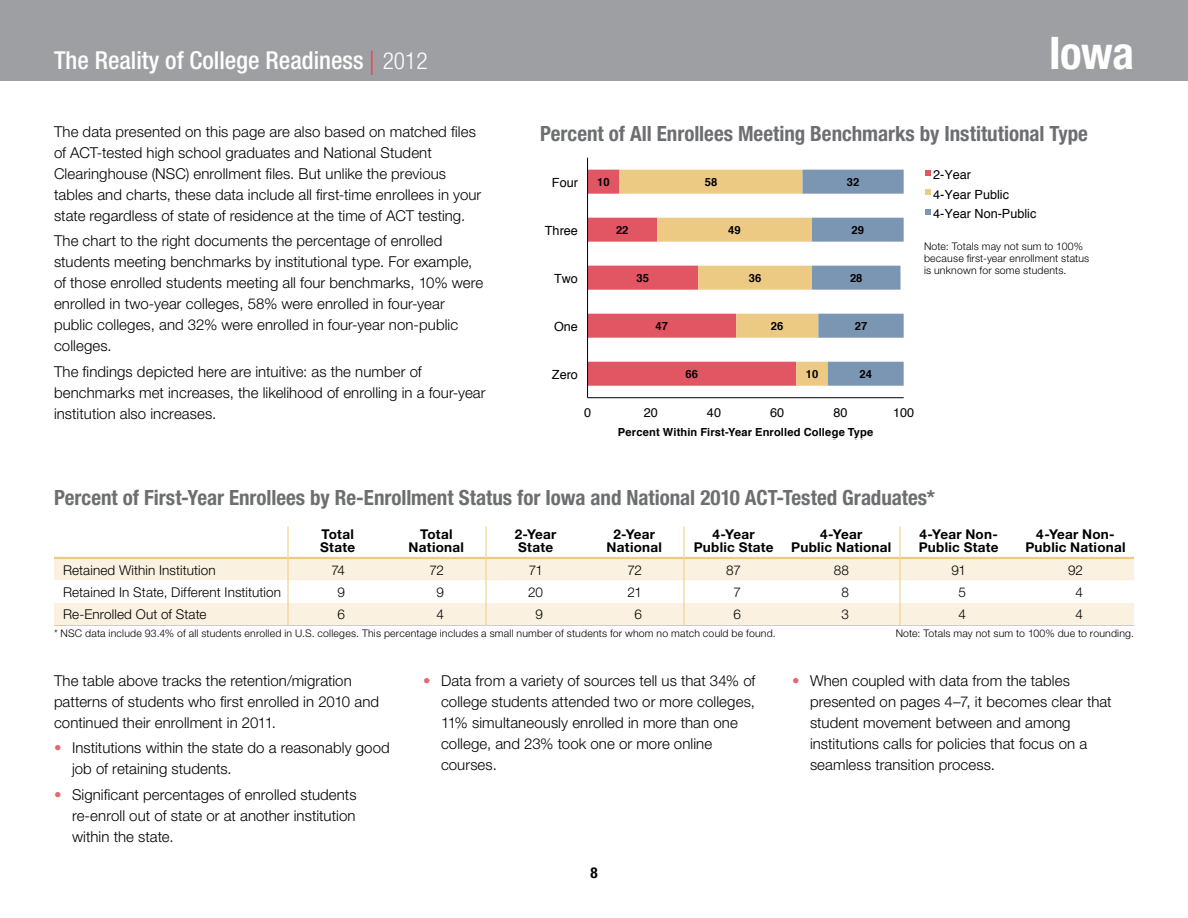
<style>
.page{position:relative;width:1188px;height:918px;background:#fff}
.page>*{position:absolute;margin:0;border:0;box-sizing:border-box;transform-origin:0 0}
.t1{font:700 condensed 45px "Helvetica Neue LT Std";color:#fff}
.t2{font:500 condensed 24.75px "Helvetica Neue LT Std";color:#fff}
.t3{font:700 condensed 21px "Helvetica Neue LT Std";color:#6d6e71}
.t4{font:300 15px/21px "Helvetica Neue LT Std";letter-spacing:.005em;color:#000}
.t5{font:700 condensed 15px "Helvetica Neue LT Std";color:#000}
.t6{font:700 13.5px/13.5px "Helvetica Neue LT Std";letter-spacing:.02em;color:#000;text-align:center}
.t7{font:300 13.5px "Helvetica Neue LT Std";letter-spacing:.005em;color:#000}
.t8{font:12.6px/19.2px "Helvetica";color:#000001}
.t9{font:700 11.25px "Helvetica";color:#000001}
.t10{font:700 11.1px "Helvetica";letter-spacing:.015em;color:#000}
.t11{font:300 10.5px/12px "Helvetica Neue LT Std";letter-spacing:.02em;color:#000}
.s1{font-weight:100;font-size:33.9px;color:#ef3e42}
.s2{font-weight:300;font-size:23.4px}
.s3{color:#e86672}
</style>
<div class="page">
<div style="left:0;top:0;width:1188px;height:81px;background:#9d9fa2"></div>
<svg style="left:588px;top:170px;width:31px;height:216px;fill:#e25664"></svg>
<svg style="left:619px;top:170px;width:183px;height:216px"></svg>
<svg style="left:802px;top:170px;width:102px;height:216px"></svg>
<hr style="left:588px;top:397px;width:316px;height:1px;background:#000001">
<hr style="left:587px;top:158px;width:1px;height:240px;background:#000001">
<svg style="left:925px;top:170px;width:6px;height:6px"></svg>
<svg style="left:925px;top:189px;width:6px;height:6px"></svg>
<svg style="left:925px;top:209px;width:6px;height:5px"></svg>
<div style="left:54px;top:559px;width:234px;height:66px;background:#faf1e0"></div>
<div style="left:54px;top:580px;width:234px;height:23px;background:#fff"></div>
<hr style="left:54px;top:557px;width:234px;height:2px;background:#edca83">
<hr style="left:288px;top:557px;width:99px;height:2px;background:#edca83">
<hr style="left:387px;top:557px;width:99px;height:2px;background:#edca83">
<hr style="left:486px;top:557px;width:99px;height:2px;background:#edca83">
<hr style="left:585px;top:557px;width:99px;height:2px;background:#edca83">
<hr style="left:684px;top:557px;width:99px;height:2px;background:#edca83">
<hr style="left:783px;top:557px;width:117px;height:2px;background:#edca83">
<hr style="left:900px;top:557px;width:117px;height:2px;background:#edca83">
<hr style="left:1017px;top:557px;width:117px;height:2px;background:#edca83">
<hr style="left:288px;top:526px;width:1px;height:32px;background:#edca83">
<hr style="left:54px;top:625px;width:234px;height:1px;background:#edca83">
<hr style="left:288px;top:625px;width:99px;height:1px;background:#edca83">
<hr style="left:387px;top:625px;width:99px;height:1px;background:#edca83">
<hr style="left:486px;top:625px;width:99px;height:1px;background:#edca83">
<hr style="left:585px;top:625px;width:99px;height:1px;background:#edca83">
<hr style="left:684px;top:625px;width:99px;height:1px;background:#edca83">
<hr style="left:783px;top:625px;width:117px;height:1px;background:#edca83">
<hr style="left:900px;top:625px;width:117px;height:1px;background:#edca83">
<hr style="left:1017px;top:625px;width:117px;height:1px;background:#edca83">
<hr style="left:486px;top:526px;width:1px;height:32px;background:#edca83">
<hr style="left:684px;top:526px;width:1px;height:32px;background:#edca83">
<hr style="left:900px;top:526px;width:1px;height:32px;background:#edca83">
<svg style="left:288px;top:558px;width:846px;height:67px"></svg>
<h2 class="t2" style="left:54px;top:46px;width:375px">The Reality of College Readiness <span class="s1">l</span> <span class="s2">2012</span></h2>
<p class="t4" style="left:54px;top:121px;width:429px">The data presented on this page are also based on matched files of ACT-tested high school graduates and National Student Clearinghouse (NSC) enrollment files. But unlike the previous tables and charts, these data include all first-time enrollees in your state regardless of state of residence at the time of ACT testing.</p>
<p class="t4" style="left:54px;top:230px;width:431px">The chart to the right documents the percentage of enrolled students meeting benchmarks by institutional type. For example, of those enrolled students meeting all four benchmarks, 10% were enrolled in two-year colleges, 58% were enrolled in four-year public colleges, and 32% were enrolled in four-year non-public colleges.</p>
<p class="t4" style="left:54px;top:361px;width:433px">The findings depicted here are intuitive: as the number of benchmarks met increases, the likelihood of enrolling in a four-year institution also increases.</p>
<h1 class="t1" style="left:1049px;top:26px;width:86px">Iowa</h1>
<h3 class="t3" style="left:540px;top:121px;width:550px">Percent of All Enrollees Meeting Benchmarks by Institutional Type</h3>
<p class="t8" style="left:552px;top:172px;width:27px">Four</p>
<p class="t9" style="left:597px;top:175px;width:14px">10</p>
<p class="t9" style="left:705px;top:175px;width:14px">58</p>
<p class="t9" style="left:847px;top:175px;width:14px">32</p>
<p class="t8" style="left:933px;top:165px;width:105px">2-Year<br>4-Year Public<br>4-Year Non-Public</p>
<p class="t8" style="left:545px;top:220px;width:35px">Three</p>
<p class="t9" style="left:616px;top:223px;width:14px">22</p>
<p class="t9" style="left:728px;top:223px;width:14px">49</p>
<p class="t9" style="left:852px;top:223px;width:14px">29</p>
<p class="t8" style="left:554px;top:268px;width:25px">Two</p>
<p class="t9" style="left:637px;top:271px;width:14px">35</p>
<p class="t9" style="left:749px;top:271px;width:14px">36</p>
<p class="t9" style="left:850px;top:271px;width:14px">28</p>
<p class="t11" style="left:924px;top:241px;width:167px">Note: Totals may not sum to 100% because first-year enrollment status is unknown for some students.</p>
<p class="t8" style="left:554px;top:316px;width:25px">One</p>
<p class="t9" style="left:656px;top:319px;width:14px">47</p>
<p class="t9" style="left:771px;top:319px;width:14px">26</p>
<p class="t9" style="left:855px;top:319px;width:14px">27</p>
<p class="t8" style="left:552px;top:364px;width:27px">Zero</p>
<p class="t9" style="left:686px;top:367px;width:14px">66</p>
<p class="t9" style="left:806px;top:367px;width:14px">10</p>
<p class="t9" style="left:860px;top:367px;width:14px">24</p>
<p class="t8" style="left:584px;top:403px;width:9px">0</p>
<p class="t8" style="left:644px;top:403px;width:16px">20</p>
<p class="t8" style="left:707px;top:403px;width:16px">40</p>
<p class="t8" style="left:770px;top:403px;width:16px">60</p>
<p class="t8" style="left:833px;top:403px;width:16px">80</p>
<p class="t8" style="left:893px;top:403px;width:23px">100</p>
<p class="t10" style="left:618px;top:425px;width:257px">Percent Within First-Year Enrolled College Type</p>
<p class="t9" style="left:618px;top:425px;width:257px">Percent Within First Year-Enrolled College Type</p>
<h3 class="t3" style="left:54px;top:485px;width:883px">Percent of First-Year Enrollees by Re-Enrollment Status for Iowa and National 2010 ACT-Tested Graduates*</h3>
<p class="t6" style="left:320px;top:527px;width:36px;text-align:left">Total<br>State</p>
<p class="t6" style="left:409px;top:527px;width:57px">Total<br>National</p>
<p class="t6" style="left:515px;top:527px;width:43px;text-align:left">2-Year<br>State</p>
<p class="t6" style="left:607px;top:527px;width:57px">2-Year<br>National</p>
<p class="t6" style="left:694px;top:527px;width:81px">4-Year<br>Public State</p>
<p class="t6" style="left:791px;top:527px;width:102px">4-Year<br>Public National</p>
<p class="t6" style="left:919px;top:527px;width:81px;text-align:left">4-Year Non-<br>Public State</p>
<p class="t6" style="left:1025px;top:527px;width:102px">4-Year Non-<br>Public National</p>
<p class="t7" style="left:63px;top:562px;width:154px">Retained Within Institution</p>
<p class="t7" style="left:331px;top:562px;width:15px">74</p>
<p class="t7" style="left:429px;top:562px;width:16px">72</p>
<p class="t7" style="left:529px;top:562px;width:16px">71</p>
<p class="t7" style="left:627px;top:562px;width:16px">72</p>
<p class="t7" style="left:726px;top:562px;width:16px">87</p>
<p class="t7" style="left:834px;top:562px;width:17px">88</p>
<p class="t7" style="left:951px;top:562px;width:16px">91</p>
<p class="t7" style="left:1068px;top:562px;width:16px">92</p>
<p class="t7" style="left:63px;top:584px;width:220px">Retained In State, Different Institution</p>
<p class="t7" style="left:338px;top:584px;width:9px">9</p>
<p class="t7" style="left:437px;top:584px;width:9px">9</p>
<p class="t7" style="left:528px;top:584px;width:16px">20</p>
<p class="t7" style="left:627px;top:584px;width:16px">21</p>
<p class="t7" style="left:734px;top:584px;width:9px">7</p>
<p class="t7" style="left:842px;top:584px;width:9px">8</p>
<p class="t7" style="left:959px;top:584px;width:9px">5</p>
<p class="t7" style="left:1076px;top:584px;width:9px">4</p>
<p class="t7" style="left:63px;top:606px;width:145px">Re-Enrolled Out of State</p>
<p class="t7" style="left:338px;top:606px;width:9px">6</p>
<p class="t7" style="left:437px;top:606px;width:9px">4</p>
<p class="t7" style="left:536px;top:606px;width:9px">9</p>
<p class="t7" style="left:635px;top:606px;width:9px">6</p>
<p class="t7" style="left:733px;top:606px;width:9px">6</p>
<p class="t7" style="left:841px;top:606px;width:9px">3</p>
<p class="t7" style="left:959px;top:606px;width:9px">4</p>
<p class="t7" style="left:1076px;top:606px;width:9px">4</p>
<p class="t11" style="left:54px;top:628px;width:723px">* NSC data include 93.4% of all students enrolled in U.S. colleges. This percentage includes a small number of students for whom no match could be found.</p>
<p class="t11" style="left:896px;top:628px;width:240px">Note: Totals may not sum to 100% due to rounding.</p>
<p class="t4" style="left:54px;top:670px;width:327px">The table above tracks the retention/migration patterns of students who first enrolled in 2010 and continued their enrollment in 2011.</p>
<p class="t4" style="left:72px;top:737px;width:319px;text-indent:-18px"><span class="s3">•</span> Institutions within the state do a reasonably good job of retaining students.</p>
<p class="t4" style="left:72px;top:784px;width:286px;text-align:justify;text-indent:-18px"><span class="s3">•</span> Significant percentages of enrolled students re-enroll out of state or at another institution within the state.</p>
<p class="t4" style="left:441px;top:670px;width:316px;text-indent:-18px"><span class="s3">•</span> Data from a variety of sources tell us that 34% of college students attended two or more colleges, 11% simultaneously enrolled in more than one college, and 23% took one or more online courses.</p>
<p class="t4" style="left:810px;top:670px;width:303px;text-indent:-18px"><span class="s3">•</span> When coupled with data from the tables presented on pages 4–7, it becomes clear that student movement between and among institutions calls for policies that focus on a seamless transition process.</p>
<p class="t5" style="left:590px;top:863px;width:9px">8</p>
</div>
